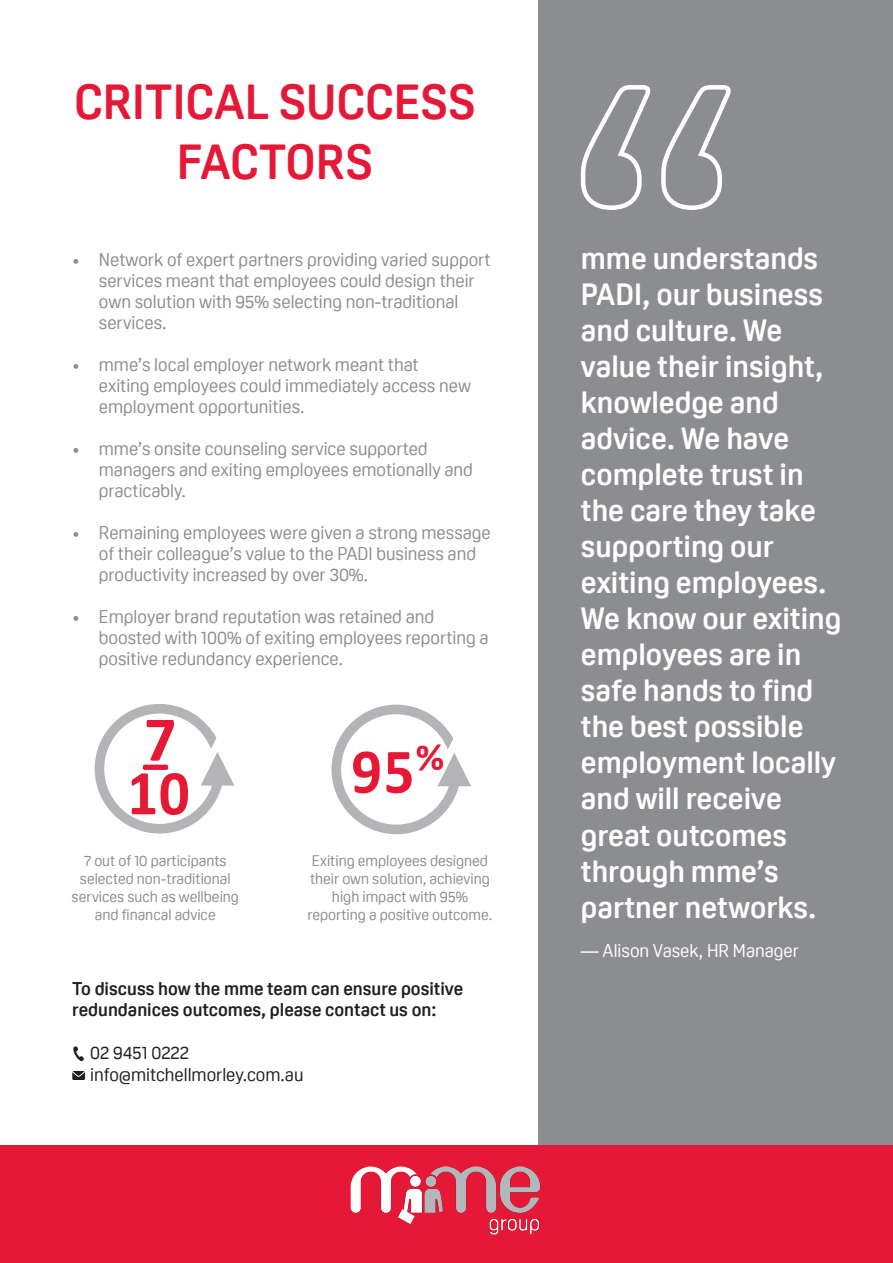
<style>
.page{position:relative;width:893px;height:1263px;background:#fff}
.page>*{position:absolute;margin:0;border:0;box-sizing:border-box;transform-origin:0 0}
.t1{font:300 108px "Calibri";color:#e51836}
.t2{font:700 64.2px "Calibri";color:#e51836;scale:.95 1}
.t3{font:700 64.2px "Calibri";color:#e51836}
.Heading{font:700 48px "Oscine";color:#e51937}
.Pull_Quote{font:700 30px/36px "Oscine";color:#fff}
.t4{font:18px/21px "Oscine";color:#8c8d90}
.Sub_Heading{font:700 18px/21.6px "Oscine";color:#231f20}
.Body_Copy{font:18px "Oscine";color:#231f20}
.Body_Copy-2{font:18px "Oscine";color:#fff}
.Body_Copy_caption{font:15px/18px "Oscine";color:#8c8d90;text-align:center}
</style>
<div class="page">
<div style="left:538px;top:0;width:355px;height:1145px;background:#8c8d90"></div>
<svg style="left:580px;top:85px;width:151px;height:125px"></svg>
<svg style="left:73px;top:1046px;width:11px;height:15px"></svg>
<svg style="left:72px;top:1071px;width:13px;height:9px"></svg>
<svg style="left:95px;top:704px;width:139px;height:129px"></svg>
<svg style="left:331px;top:705px;width:140px;height:129px"></svg>
<div style="left:0;top:1145px;width:893px;height:118px;background:#e51937"></div>
<img style="left:350px;top:1166px;width:191px;height:69px">
<p class="Heading" style="left:74px;top:75px;width:403px">CRITICAL SUCCESS</p>
<p class="Heading" style="left:177px;top:135px;width:197px">FACTORS</p>
<p class="t4" style="left:99px;top:249px;width:393px;text-indent:-27px">• Network of expert partners providing varied support services meant that employees could design their own solution with 95% selecting non-traditional services.</p>
<p class="t4" style="left:99px;top:354px;width:374px;text-indent:-27px">• mme’s local employer network meant that exiting employees could immediately access new employment opportunities.</p>
<p class="t4" style="left:99px;top:438px;width:375px;text-indent:-27px">• mme’s onsite counseling service supported managers and exiting employees emotionally and practicably.</p>
<p class="t4" style="left:99px;top:522px;width:393px;text-indent:-27px">• Remaining employees were given a strong message of their colleague’s value to the PADI business and productivity increased by over 30%.</p>
<p class="t4" style="left:99px;top:606px;width:391px;text-indent:-27px">• Employer brand reputation was retained and boosted with 100% of exiting employees reporting a positive redundancy experience.</p>
<p class="t3" style="left:144px;top:694px;width:34px">7</p>
<p class="t1" style="left:139px;top:691px;width:35px">-</p>
<p class="t2" style="left:127px;top:747px;width:67px">10</p>
<p class="t2" style="left:351px;top:726px;width:100px">95<sup>%</sup></p>
<p class="Body_Copy_caption" style="left:72px;top:852px;width:169px">7 out of 10 participants selected non-traditional services such as wellbeing and financal advice</p>
<p class="Body_Copy_caption" style="left:308px;top:852px;width:186px">Exiting employees designed their own solution, achieving high impact with 95% reporting a positive outcome.</p>
<p class="Sub_Heading" style="left:72px;top:977px;width:393px">To discuss how the mme team can ensure positive redundanices outcomes, please contact us on:</p>
<p class="Body_Copy" style="left:90px;top:1043px;width:100px">02 9451 0222</p>
<p class="Body_Copy" style="left:90px;top:1064px;width:215px">info@mitchellmorley.com.au</p>
<p class="Pull_Quote" style="left:581px;top:241px;width:262px">mme understands<br>PADI, our business and culture. We value their insight, knowledge and advice. We have complete trust in the care they take supporting our exiting employees.<br>We know our exiting employees are in safe hands to find the best possible employment locally and will receive great outcomes through mme’s partner networks.</p>
<p class="Body_Copy-2" style="left:581px;top:941px;width:219px">— Alison Vasek, HR Manager</p>
</div>
